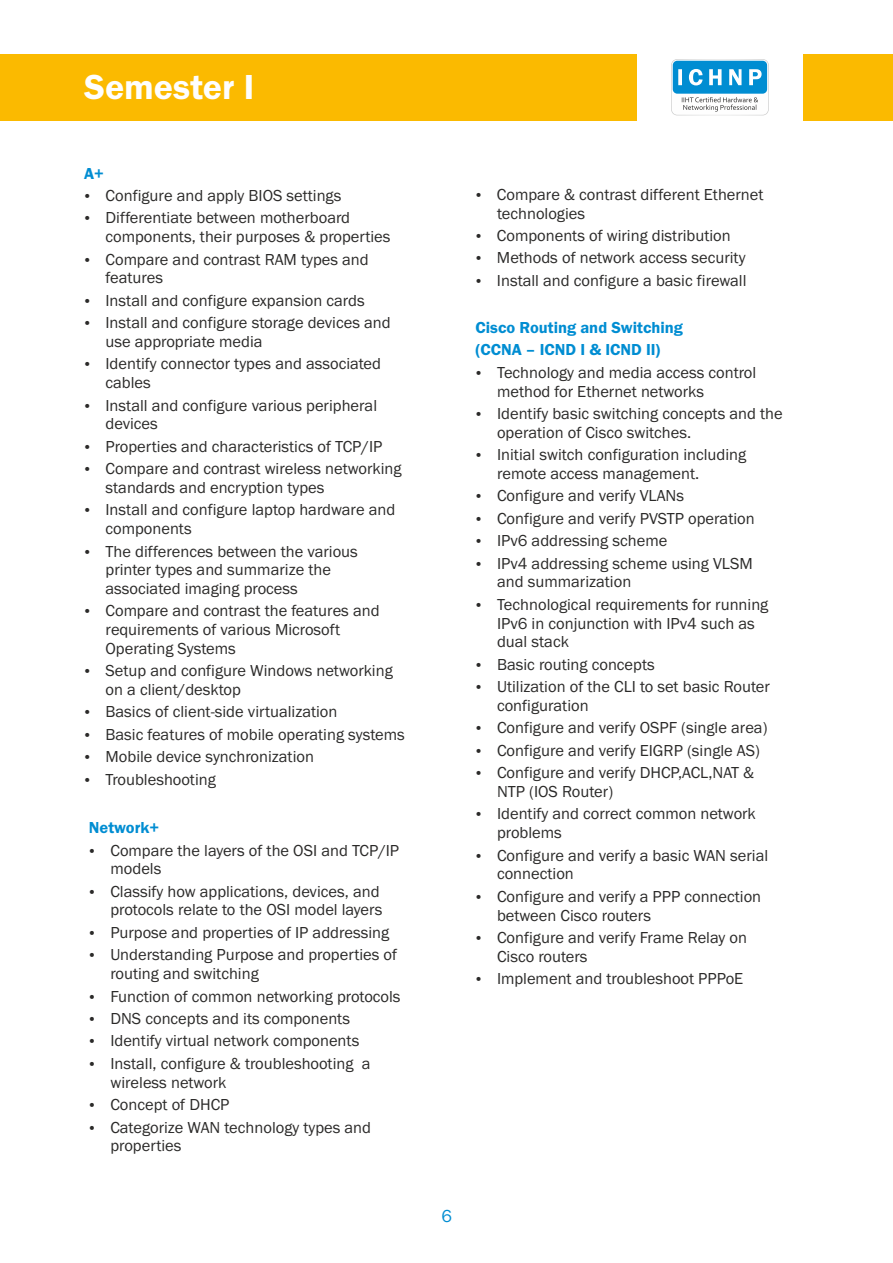
<style>
.page{position:relative;width:893px;height:1263px;background:#fff}
.page>*{position:absolute;margin:0;border:0;box-sizing:border-box;transform-origin:0 0}
.t1{font:600 36px "Franklin Gothic";color:#fefefe}
.t2{font:18px "Franklin Gothic";color:#008dd2}
.t3{font:16.5px/22.5px "Franklin Gothic";color:#2b2a29}
.t4{font:600 16.5px/22.5px "Franklin Gothic";color:#008dd2}
</style>
<div class="page">
<div style="left:0;top:54px;width:636px;height:66px;background:#fbba00"></div>
<div style="left:804px;top:54px;width:89px;height:66px;background:#fbba00"></div>
<svg style="left:671px;top:59px;width:98px;height:56px"></svg>
<h1 class="t1" style="left:84px;top:74px;width:172px">Semester I</h1>
<p class="t4" style="left:84px;top:163px;width:21px">A+</p>
<p class="t3" style="left:106px;top:186px;width:246px">Configure and apply BIOS settings<br>Differentiate between motherboard</p>
<p class="t3" style="left:106px;top:227px;width:286px">components, their purposes &amp; properties<br>Compare and contrast RAM types and</p>
<p class="t3" style="left:106px;top:268px;width:287px">features<br>Install and configure expansion cards<br>Install and configure storage devices and</p>
<p class="t3" style="left:106px;top:331px;width:277px">use appropriate media<br>Identify connector types and associated</p>
<p class="t3" style="left:106px;top:373px;width:273px">cables<br>Install and configure various peripheral</p>
<p class="t3" style="left:106px;top:414px;width:297px">devices<br>Properties and characteristics of TCP/IP<br>Compare and contrast wireless networking</p>
<p class="t3" style="left:106px;top:477px;width:291px">standards and encryption types<br>Install and configure laptop hardware and</p>
<p class="t3" style="left:106px;top:519px;width:254px">components<br>The differences between the various</p>
<p class="t3" style="left:106px;top:562px;width:227px;line-height:18.8px">printer types and summarize the associated imaging process</p>
<p class="t3" style="left:106px;top:603px;width:276px;line-height:18.8px">Compare and contrast the features and requirements of various Microsoft<br>Operating Systems</p>
<p class="t3" style="left:106px;top:663px;width:289px;line-height:18.8px">Setup and configure Windows networking on a client/desktop</p>
<p class="t3" style="left:106px;top:702px;width:301px">Basics of client-side virtualization<br>Basic features of mobile operating systems Mobile device synchronization Troubleshooting</p>
<p class="t4" style="left:89px;top:818px;width:72px">Network+</p>
<p class="t3" style="left:110px;top:842px;width:290px;line-height:18.8px">Compare the layers of the OSI and TCP/IP models</p>
<p class="t3" style="left:110px;top:883px;width:273px;line-height:18.8px">Classify how applications, devices, and protocols relate to the OSI model layers</p>
<p class="t3" style="left:110px;top:922px;width:288px">Purpose and properties of IP addressing<br>Understanding Purpose and properties of</p>
<p class="t3" style="left:110px;top:964px;width:292px">routing and switching<br>Function of common networking protocols DNS concepts and its components Identify virtual network components Install, configure &amp; troubleshooting a</p>
<p class="t3" style="left:110px;top:1072px;width:262px">wireless network<br>Concept of DHCP<br>Categorize WAN technology types and</p>
<p class="t3" style="left:110px;top:1136px;width:73px">properties</p>
<p class="t3" style="left:497px;top:186px;width:268px;line-height:18.8px">Compare &amp; contrast different Ethernet technologies</p>
<p class="t3" style="left:497px;top:226px;width:251px">Components of wiring distribution<br>Methods of network access security<br>Install and configure a basic firewall</p>
<p class="t4" style="left:476px;top:317px;width:209px">Cisco Routing and Switching (CCNA – ICND I &amp; ICND II)</p>
<p class="t3" style="left:497px;top:364px;width:261px;line-height:18.8px">Technology and media access control method for Ethernet networks</p>
<p class="t3" style="left:497px;top:405px;width:287px;line-height:18.8px">Identify basic switching concepts and the operation of Cisco switches.</p>
<p class="t3" style="left:497px;top:447px;width:251px;line-height:18.8px">Initial switch configuration including remote access management.</p>
<p class="t3" style="left:497px;top:486px;width:259px">Configure and verify VLANs<br>Configure and verify PVSTP operation<br>IPv6 addressing scheme<br>IPv4 addressing scheme using VLSM</p>
<p class="t3" style="left:497px;top:572px;width:273px">and summarization<br>Technological requirements for running</p>
<p class="t3" style="left:497px;top:615px;width:259px;line-height:18.8px">IPv6 in conjunction with IPv4 such as dual stack</p>
<p class="t3" style="left:497px;top:654px;width:274px">Basic routing concepts<br>Utilization of the CLI to set basic Router</p>
<p class="t3" style="left:497px;top:695px;width:272px">configuration<br>Configure and verify OSPF (single area)<br>Configure and verify EIGRP (single AS)<br>Configure and verify DHCP,ACL,NAT &amp;</p>
<p class="t3" style="left:497px;top:781px;width:260px">NTP (IOS Router)<br>Identify and correct common network</p>
<p class="t3" style="left:497px;top:823px;width:273px">problems<br>Configure and verify a basic WAN serial</p>
<p class="t3" style="left:497px;top:864px;width:266px">connection<br>Configure and verify a PPP connection</p>
<p class="t3" style="left:497px;top:905px;width:251px">between Cisco routers<br>Configure and verify Frame Relay on</p>
<p class="t3" style="left:497px;top:946px;width:248px">Cisco routers<br>Implement and troubleshoot PPPoE</p>
<p class="t2" style="left:442px;top:1209px;width:12px">6</p>
</div>
